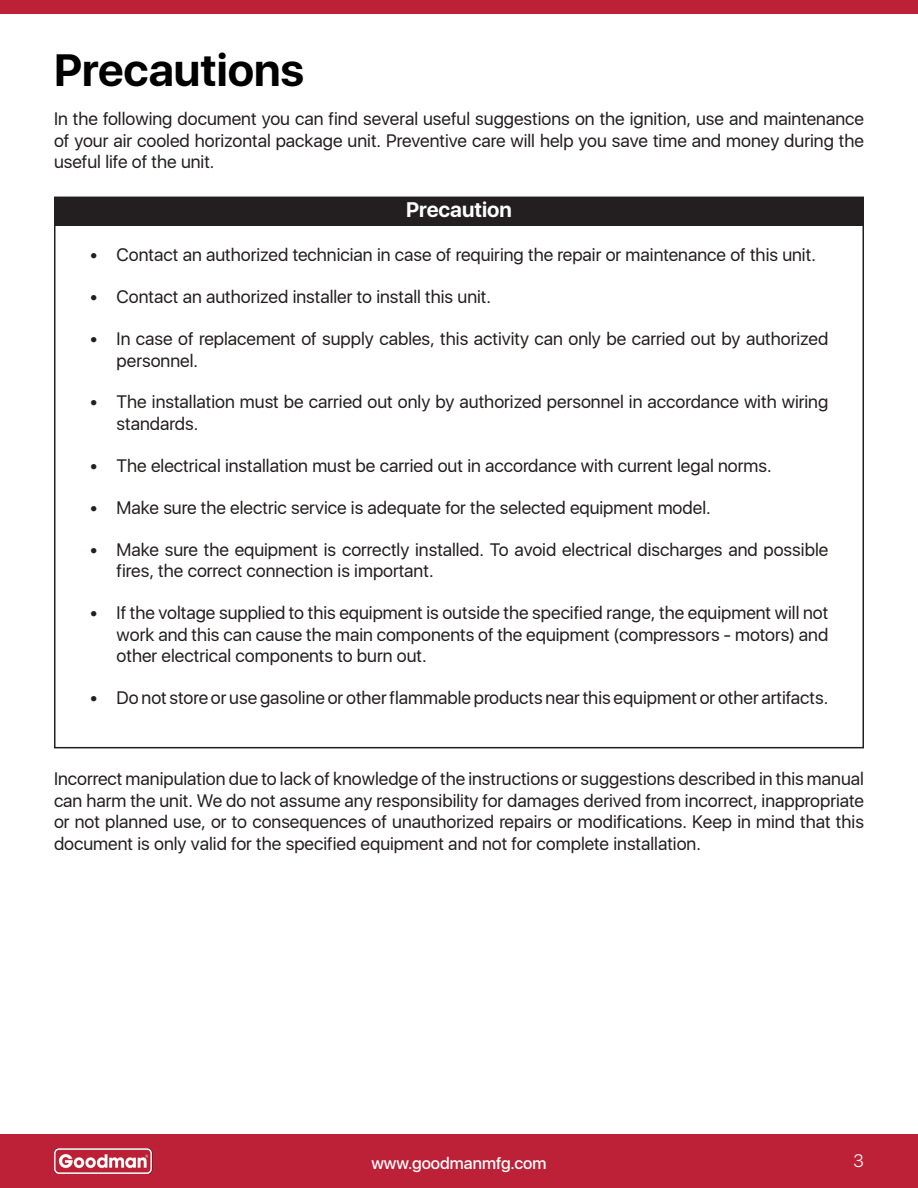
<style>
.page{position:relative;width:918px;height:1188px;background:#fff}
.page>*{position:absolute;margin:0;border:0;box-sizing:border-box;transform-origin:0 0}
.t1{font:700 45px "SFUI Display";color:#000}
.t2{font:700 21px "SFUI Display";color:#fff}
.t3{font:18px/21.6px "SFUI Display";color:#231f20;text-align:justify}
.t4{font:300 18px "SFUI Display";color:#fff}
.t5{font:500 16.5px "SFUI Display";color:#fff}
</style>
<div class="page">
<div style="left:0;top:1134px;width:918px;height:54px;background:#bc2137"></div>
<img style="left:54px;top:1148px;width:98px;height:26px">
<div style="left:0;top:0;width:918px;height:14px;background:#bc2137"></div>
<div style="left:55px;top:197px;width:808px;height:29px;background:#231f20"></div>
<h1 class="t1" style="left:54px;top:44px;width:252px">Precautions</h1>
<p class="t3" style="left:54px;top:108px;width:811px">In the following document you can find several useful suggestions on the ignition, use and maintenance of your air cooled horizontal package unit. Preventive care will help you save time and money during the useful life of the unit.</p>
<p class="t2" style="left:406px;top:198px;width:107px">Precaution</p>
<p class="t3" style="left:90px;top:244px;width:728px">• Contact an authorized technician in case of requiring the repair or maintenance of this unit.</p>
<p class="t3" style="left:90px;top:286px;width:403px">• Contact an authorized installer to install this unit.</p>
<p class="t3" style="left:117px;top:328px;width:713px;text-indent:-27px">• In case of replacement of supply cables, this activity can only be carried out by authorized personnel.</p>
<p class="t3" style="left:117px;top:392px;width:713px;text-indent:-27px">• The installation must be carried out only by authorized personnel in accordance with wiring standards.</p>
<p class="t3" style="left:90px;top:455px;width:684px">• The electrical installation must be carried out in accordance with current legal norms.</p>
<p class="t3" style="left:90px;top:497px;width:623px">• Make sure the electric service is adequate for the selected equipment model.</p>
<p class="t3" style="left:117px;top:539px;width:713px;text-indent:-27px">• Make sure the equipment is correctly installed. To avoid electrical discharges and possible fires, the correct connection is important.</p>
<p class="t3" style="left:117px;top:602px;width:713px;text-indent:-27px">• If the voltage supplied to this equipment is outside the specified range, the equipment will not work and this can cause the main components of the equipment (compressors - motors) and other electrical components to burn out.</p>
<p class="t3" style="left:90px;top:687px;width:740px">• Do not store or use gasoline or other flammable products near this equipment or other artifacts.</p>
<p class="t3" style="left:54px;top:768px;width:811px">Incorrect manipulation due to lack of knowledge of the instructions or suggestions described in this manual can harm the unit. We do not assume any responsibility for damages derived from incorrect, inappropriate or not planned use, or to consequences of unauthorized repairs or modifications. Keep in mind that this document is only valid for the specified equipment and not for complete installation.</p>
<p class="t5" style="left:371px;top:1151px;width:177px">www.goodmanmfg.com</p>
<p class="t4" style="left:854px;top:1149px;width:12px">3</p>
</div>
